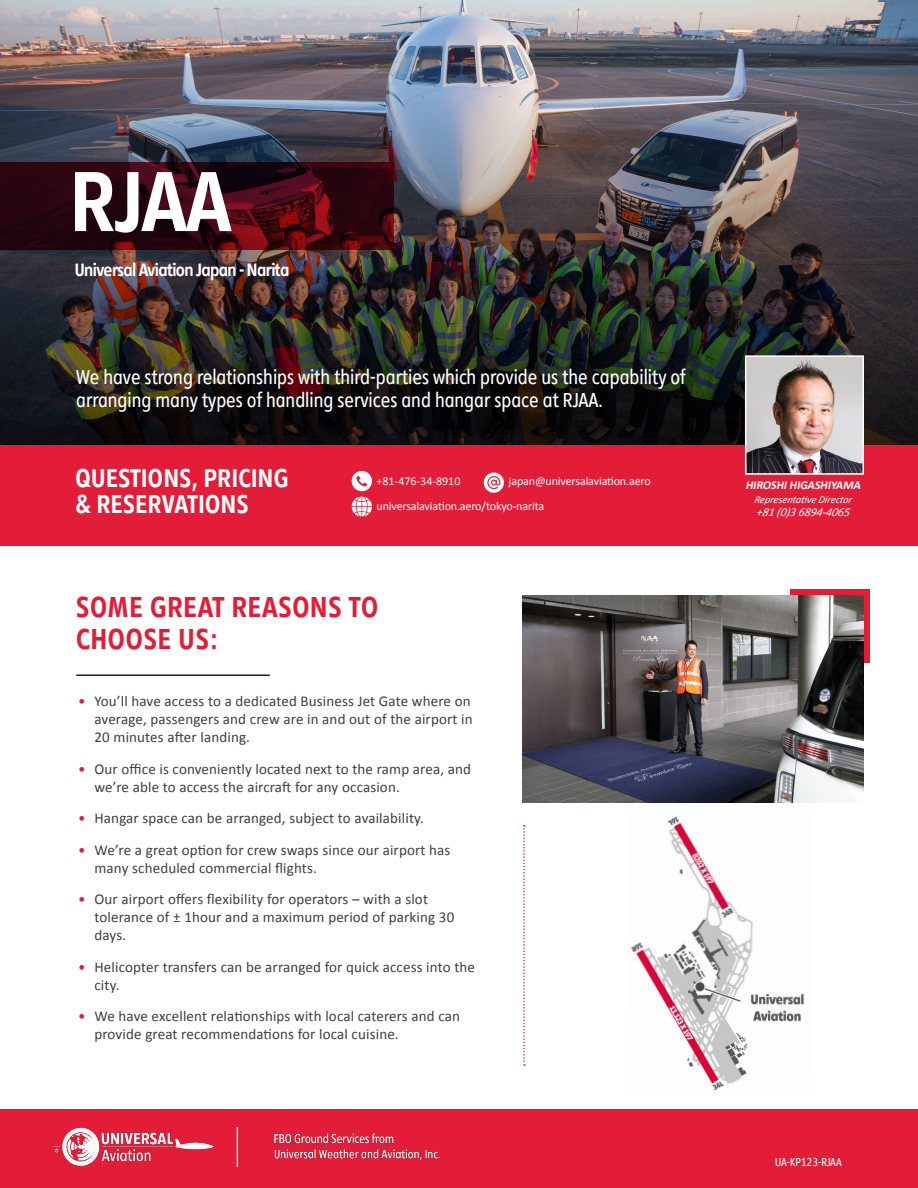
<style>
.page{position:relative;width:918px;height:1188px;background:#fff}
.page>*{position:absolute;margin:0;border:0;box-sizing:border-box;transform-origin:0 0}
.t1{font:88.35px "Diamanti Cond EF";color:#fff}
.t2{font:30px/31.5px "Diamanti Cond EF";letter-spacing:.03em;color:#e31c37}
.t3{font:26.7px "Diamanti Cond EF";letter-spacing:.02em;color:#fff}
.t4{font:300 21px/22.5px "Diamanti Cond EF";color:#fff}
.t5{font:18.6px "Diamanti Cond EF";letter-spacing:-.03em;color:#fff}
.t6{font:15px/18px "Calibri";letter-spacing:.01em;color:#3e3e3f}
.t7{font:12px "Calibri";letter-spacing:-.01em;color:#fff}
.t8{font:italic 700 12px "Calibri";color:#fff}
.t9{font:italic 12px "Calibri";color:#fff}
.t10{font:300 12px "Diamanti Cond EF";color:#fff}
.t11{font:italic 10.5px "Calibri";color:#fff}
.s1{color:#e31d38}
</style>
<div class="page">
<div style="left:0;top:1109px;width:918px;height:79px;background:#e31c37"></div>
<img style="left:54px;top:1128px;width:386px;height:39px">
<div style="left:0;top:442px;width:918px;height:104px;background:#e31c37"></div>
<div style="left:790px;top:589px;width:80px;height:73px;background:#e31c37"></div>
<img style="left:0;top:0;width:918px;height:445px">
<svg style="left:0;top:162px;width:393px;height:88px;background:#340610"></svg>
<hr style="left:76px;top:674px;width:194px;height:2px;background:#231f20">
<img style="left:523px;top:596px;width:341px;height:206px">
<img style="left:630px;top:816px;width:175px;height:274px">
<svg style="left:484px;top:472px;width:20px;height:21px"></svg>
<svg style="left:351px;top:470px;width:21px;height:47px"></svg>
<img style="left:748px;top:358px;width:113px;height:114px">
<div style="left:745px;top:355px;width:119px;height:120px;border:2px solid #fff"></div>
<svg style="left:523px;top:825px;width:2px;height:241px"></svg>
<p class="t1" style="left:70px;top:152px;width:163px">RJAA</p>
<p class="t5" style="left:75px;top:259px;width:216px">Universal Aviation Japan - Narita</p>
<p class="t4" style="left:76px;top:367px;width:611px">We have strong relationships with third-parties which provide us the capability of arranging many types of handling services and hangar space at RJAA.</p>
<p class="t3" style="left:75px;top:464px;width:215px">QUESTIONS, PRICING</p>
<p class="t3" style="left:75px;top:489px;width:175px">&amp; RESERVATIONS</p>
<p class="t7" style="left:509px;top:473px;width:144px">japan@universalaviation.aero</p>
<p class="t8" style="left:745px;top:478px;width:119px">HIROSHIHIGASHIYAMA</p>
<p class="t11" style="left:754px;top:492px;width:102px">Representative Director</p>
<p class="t9" style="left:756px;top:504px;width:98px">+81 (0)3 6894-4065</p>
<p class="t7" style="left:377px;top:473px;width:85px">+81-476-34-8910</p>
<p class="t7" style="left:377px;top:498px;width:169px">universalaviation.aero/tokyo-narita</p>
<p class="t2" style="left:76px;top:592px;width:303px">SOME GREAT REASONS TO<br>CHOOSE US:</p>
<p class="t6" style="left:94px;top:692px;width:380px;text-indent:-16px"><span class="s1">•</span> You’ll have access to a dedicated Business Jet Gate where on average, passengers and crew are in and out of the airport in<br>20 minutes after landing.</p>
<p class="t6" style="left:94px;top:760px;width:378px;text-indent:-16px"><span class="s1">•</span> Our office is conveniently located next to the ramp area, and we’re able to access the aircraft for any occasion.</p>
<p class="t6" style="left:78px;top:809px;width:347px"><span class="s1">•</span> Hangar space can be arranged, subject to availability.</p>
<p class="t6" style="left:94px;top:841px;width:357px;text-indent:-16px"><span class="s1">•</span> We’re a great option for crew swaps since our airport has many scheduled commercial flights.</p>
<p class="t6" style="left:94px;top:890px;width:361px;text-indent:-16px"><span class="s1">•</span> Our airport offers flexibility for operators – with a slot tolerance of ± 1hour and a maximum period of parking 30 days.</p>
<p class="t6" style="left:94px;top:958px;width:382px;text-indent:-16px"><span class="s1">•</span> Helicopter transfers can be arranged for quick access into the city.</p>
<p class="t6" style="left:94px;top:1007px;width:367px;text-indent:-16px"><span class="s1">•</span> We have excellent relationships with local caterers and can provide great recommendations for local cuisine.</p>
<p class="t10" style="left:775px;top:1155px;width:68px">UA-KP123-RJAA</p>
</div>
